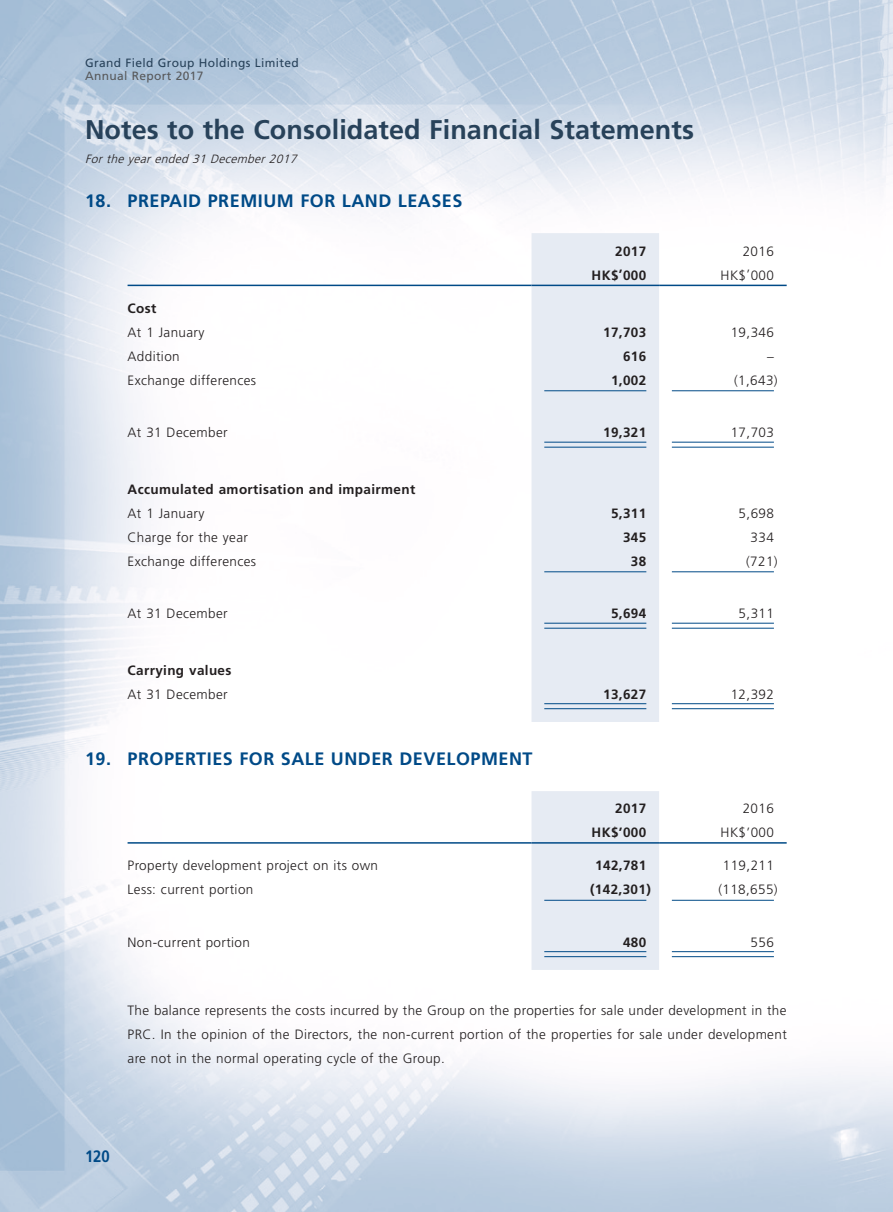
<style>
.page{position:relative;width:893px;height:1212px;background:#fff}
.page>*{position:absolute;margin:0;border:0;box-sizing:border-box;transform-origin:0 0}
.t1{font:700 27px "Frutiger LT Std";letter-spacing:.005em;color:#28425a}
.Heading_1{font:700 18px "Frutiger LT Std";letter-spacing:.03em;color:#004a87}
.t2{font:700 16.5px "Frutiger LT Std";color:#004a87;scale:.9 1}
.Body_Text{font:300 13.5px/24px "Frutiger LT Std";letter-spacing:.03em;color:#231f20;text-align:justify}
.Body_Text-2{font:700 13.5px "Frutiger LT Std";letter-spacing:.03em;color:#231f20}
.t3{font:12px "Frutiger LT Std";letter-spacing:.03em;color:#28425a}
.t4{font:italic 300 12px "Frutiger LT Std";color:#231f20}
.t5{font:12px "Frutiger LT Std";letter-spacing:.03em;color:#57585a}
</style>
<div class="page">
<img style="left:0;top:0;width:893px;height:1212px">
<div style="left:531px;top:233px;width:128px;height:489px;background:#e6ebf3"></div>
<hr style="left:128px;top:285px;width:403px;height:1px;background:#004a87">
<hr style="left:531px;top:285px;width:128px;height:1px;background:#004a87">
<hr style="left:659px;top:285px;width:128px;height:1px;background:#004a87">
<hr style="left:544px;top:390px;width:102px;height:1px;background:#004a87">
<hr style="left:672px;top:390px;width:102px;height:1px;background:#004a87">
<hr style="left:544px;top:442px;width:102px;height:1px;background:#004a87">
<hr style="left:544px;top:447px;width:102px;height:1px;background:#004a87">
<hr style="left:672px;top:442px;width:102px;height:1px;background:#004a87">
<hr style="left:672px;top:447px;width:102px;height:1px;background:#004a87">
<hr style="left:544px;top:571px;width:102px;height:1px;background:#004a87">
<hr style="left:672px;top:571px;width:102px;height:1px;background:#004a87">
<hr style="left:544px;top:623px;width:102px;height:1px;background:#004a87">
<hr style="left:544px;top:628px;width:102px;height:1px;background:#004a87">
<hr style="left:672px;top:623px;width:102px;height:1px;background:#004a87">
<hr style="left:672px;top:628px;width:102px;height:1px;background:#004a87">
<hr style="left:544px;top:703px;width:102px;height:1px;background:#004a87">
<hr style="left:544px;top:708px;width:102px;height:1px;background:#004a87">
<hr style="left:672px;top:703px;width:102px;height:1px;background:#004a87">
<hr style="left:672px;top:708px;width:102px;height:1px;background:#004a87">
<div style="left:531px;top:791px;width:128px;height:179px;background:#e6ebf3"></div>
<hr style="left:128px;top:842px;width:403px;height:2px;background:#004a87">
<hr style="left:531px;top:842px;width:128px;height:2px;background:#004a87">
<hr style="left:659px;top:842px;width:128px;height:2px;background:#004a87">
<hr style="left:544px;top:900px;width:102px;height:1px;background:#004a87">
<hr style="left:672px;top:900px;width:102px;height:1px;background:#004a87">
<hr style="left:544px;top:951px;width:102px;height:1px;background:#004a87">
<hr style="left:544px;top:956px;width:102px;height:1px;background:#004a87">
<hr style="left:672px;top:951px;width:102px;height:1px;background:#004a87">
<hr style="left:672px;top:956px;width:102px;height:1px;background:#004a87">
<p class="t3" style="left:85px;top:56px;width:215px">Grand Field Group Holdings Limited</p>
<p class="t5" style="left:85px;top:69px;width:120px">Annual Report 2017</p>
<h1 class="t1" style="left:85px;top:114px;width:611px">Notes to the Consolidated Financial Statements</h1>
<p class="t4" style="left:85px;top:152px;width:217px">For the year ended 31 December 2017</p>
<p class="Heading_1" style="left:85px;top:191px;width:379px">18. PREPAID PREMIUM FOR LAND LEASES</p>
<p class="Body_Text-2" style="left:615px;top:243px;width:33px">2017</p>
<p class="Body_Text" style="left:743px;top:239px;width:33px">2016</p>
<p class="Body_Text-2" style="left:592px;top:267px;width:56px">HK$’000</p>
<p class="Body_Text" style="left:721px;top:263px;width:55px">HK$’000</p>
<p class="Body_Text-2" style="left:128px;top:300px;width:30px">Cost</p>
<p class="Body_Text" style="left:128px;top:320px;width:78px">At 1 January</p>
<p class="Body_Text-2" style="left:603px;top:324px;width:45px">17,703</p>
<p class="Body_Text" style="left:731px;top:320px;width:45px">19,346</p>
<p class="Body_Text" style="left:128px;top:344px;width:54px">Addition</p>
<p class="Body_Text-2" style="left:623px;top:348px;width:25px">616</p>
<p class="Body_Text" style="left:767px;top:344px;width:8px">–</p>
<p class="Body_Text" style="left:128px;top:368px;width:130px">Exchange differences</p>
<p class="Body_Text-2" style="left:611px;top:372px;width:37px">1,002</p>
<p class="Body_Text" style="left:734px;top:368px;width:45px">(1,643)</p>
<p class="Body_Text" style="left:128px;top:421px;width:102px">At 31 December</p>
<p class="Body_Text-2" style="left:603px;top:425px;width:45px">19,321</p>
<p class="Body_Text" style="left:731px;top:421px;width:45px">17,703</p>
<p class="Body_Text-2" style="left:128px;top:481px;width:289px">Accumulated amortisation and impairment</p>
<p class="Body_Text" style="left:128px;top:501px;width:78px">At 1 January</p>
<p class="Body_Text-2" style="left:611px;top:505px;width:37px">5,311</p>
<p class="Body_Text" style="left:739px;top:501px;width:37px">5,698</p>
<p class="Body_Text" style="left:128px;top:525px;width:122px">Charge for the year</p>
<p class="Body_Text-2" style="left:623px;top:529px;width:25px">345</p>
<p class="Body_Text" style="left:751px;top:525px;width:25px">334</p>
<p class="Body_Text" style="left:128px;top:549px;width:130px">Exchange differences</p>
<p class="Body_Text-2" style="left:631px;top:553px;width:17px">38</p>
<p class="Body_Text" style="left:746px;top:549px;width:33px">(721)</p>
<p class="Body_Text" style="left:128px;top:602px;width:102px">At 31 December</p>
<p class="Body_Text-2" style="left:611px;top:606px;width:37px">5,694</p>
<p class="Body_Text" style="left:739px;top:602px;width:37px">5,311</p>
<p class="Body_Text-2" style="left:128px;top:662px;width:105px">Carrying values</p>
<p class="Body_Text" style="left:128px;top:682px;width:102px">At 31 December</p>
<p class="Body_Text-2" style="left:603px;top:686px;width:45px">13,627</p>
<p class="Body_Text" style="left:731px;top:682px;width:45px">12,392</p>
<p class="Heading_1" style="left:85px;top:748px;width:449px">19. PROPERTIES FOR SALE UNDER DEVELOPMENT</p>
<p class="Body_Text-2" style="left:615px;top:801px;width:33px">2017</p>
<p class="Body_Text" style="left:743px;top:797px;width:33px">2016</p>
<p class="Body_Text-2" style="left:592px;top:825px;width:56px">HK$’000</p>
<p class="Body_Text" style="left:721px;top:821px;width:55px">HK$’000</p>
<p class="Body_Text" style="left:128px;top:854px;width:252px">Property development project on its own</p>
<p class="Body_Text-2" style="left:595px;top:858px;width:53px">142,781</p>
<p class="Body_Text" style="left:723px;top:854px;width:53px">119,211</p>
<p class="Body_Text" style="left:128px;top:878px;width:127px">Less: current portion</p>
<p class="Body_Text-2" style="left:590px;top:882px;width:62px">(142,301)</p>
<p class="Body_Text" style="left:718px;top:878px;width:61px">(118,655)</p>
<p class="Body_Text" style="left:128px;top:930px;width:124px">Non-current portion</p>
<p class="Body_Text-2" style="left:623px;top:934px;width:25px">480</p>
<p class="Body_Text" style="left:751px;top:930px;width:25px">556</p>
<p class="Body_Text" style="left:128px;top:998px;width:661px">The balance represents the costs incurred by the Group on the properties for sale under development in the PRC. In the opinion of the Directors, the non-current portion of the properties for sale under development are not in the normal operating cycle of the Group.</p>
<p class="t2" style="left:85px;top:1146px;width:29px">120</p>
</div>
